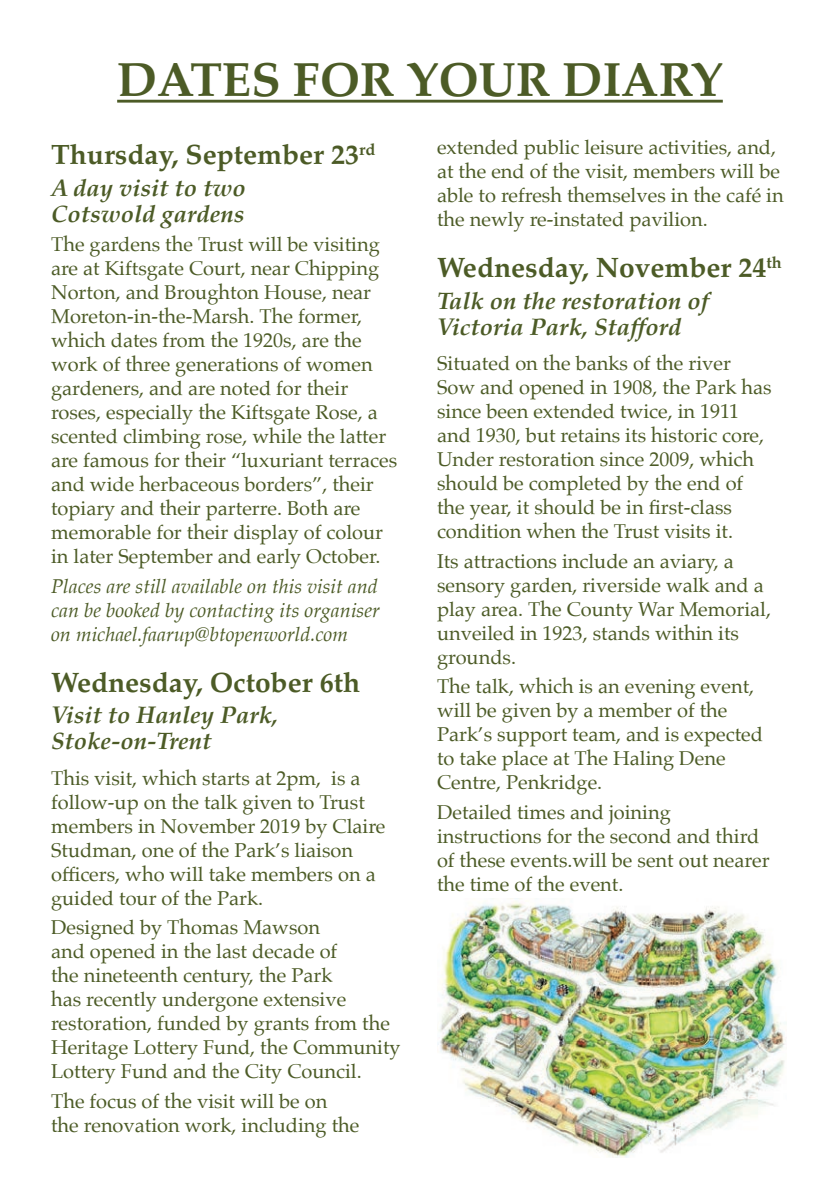
<style>
.page{position:relative;width:840px;height:1191px;background:#fff}
.page>*{position:absolute;margin:0;border:0;box-sizing:border-box;transform-origin:0 0}
.t1{font:700 48px "Palatino";color:#4c5b26}
.t2{font:700 28px "Palatino";color:#4c5b26}
.t3{font:italic 700 24px/26px "Palatino";color:#4c5b26}
.t4{font:20px/24px "Palatino";color:#4c5b26}
.t5{font:italic 20px/24px "Palatino";color:#4c5b26;text-align:justify}
</style>
<div class="page">
<hr style="left:117px;top:100px;width:605px;height:3px;background:#4c5b26">
<img style="left:437px;top:901px;width:348px;height:256px">
<h1 class="t1" style="left:117px;top:39px;width:606px">DATES FOR YOUR DIARY</h1>
<h2 class="t2" style="left:51px;top:130px;width:326px">Thursday, September 23<sup>rd</sup></h2>
<p class="t3" style="left:51px;top:174px;width:196px">A day visit to two<br>Cotswold gardens</p>
<p class="t4" style="left:51px;top:232px;width:347px">The gardens the Trust will be visiting are at Kiftsgate Court, near Chipping Norton, and Broughton House, near Moreton-in-the-Marsh. The former, which dates from the 1920s, are the work of three generations of women gardeners, and are noted for their roses, especially the Kiftsgate Rose, a scented climbing rose, while the latter are famous for their “luxuriant terraces and wide herbaceous borders”, their topiary and their parterre. Both are memorable for their display of colour in later September and early October.</p>
<p class="t5" style="left:51px;top:574px;width:330px">Places are still available on this visit and can be booked by contacting its organiser on michael.faarup@btopenworld.com</p>
<h2 class="t2" style="left:51px;top:658px;width:310px">Wednesday, October 6th</h2>
<p class="t3" style="left:51px;top:702px;width:228px">Visit to Hanley Park,<br>Stoke-on-Trent</p>
<p class="t4" style="left:51px;top:766px;width:336px">This visit, which starts at 2pm, is a follow-up on the talk given to Trust members in November 2019 by Claire Studman, one of the Park’s liaison officers, who will take members on a guided tour of the Park.</p>
<p class="t4" style="left:51px;top:915px;width:351px">Designed by Thomas Mawson<br>and opened in the last decade of<br>the nineteenth century, the Park<br>has recently undergone extensive restoration, funded by grants from the Heritage Lottery Fund, the Community Lottery Fund and the City Council.</p>
<p class="t4" style="left:51px;top:1089px;width:310px">The focus of the visit will be on the renovation work, including the</p>
<p class="t4" style="left:437px;top:135px;width:348px">extended public leisure activities, and, at the end of the visit, members will be able to refresh themselves in the café in the newly re-instated pavilion.</p>
<h2 class="t2" style="left:437px;top:243px;width:346px">Wednesday, November 24<sup>th</sup></h2>
<p class="t3" style="left:437px;top:287px;width:273px">Talk on the restoration of<br>Victoria Park, Stafford</p>
<p class="t4" style="left:437px;top:351px;width:336px">Situated on the banks of the river Sow and opened in 1908, the Park has since been extended twice, in 1911 and 1930, but retains its historic core, Under restoration since 2009, which should be completed by the end of the year, it should be in first-class condition when the Trust visits it.</p>
<p class="t4" style="left:437px;top:549px;width:335px">Its attractions include an aviary, a sensory garden, riverside walk and a play area. The County War Memorial, unveiled in 1923, stands within its grounds.</p>
<p class="t4" style="left:437px;top:674px;width:327px">The talk, which is an evening event, will be given by a member of the<br>Park’s support team, and is expected to take place at The Haling Dene<br>Centre, Penkridge.</p>
<p class="t4" style="left:437px;top:800px;width:334px">Detailed times and joining instructions for the second and third of these events.will be sent out nearer the time of the event.</p>
</div>
